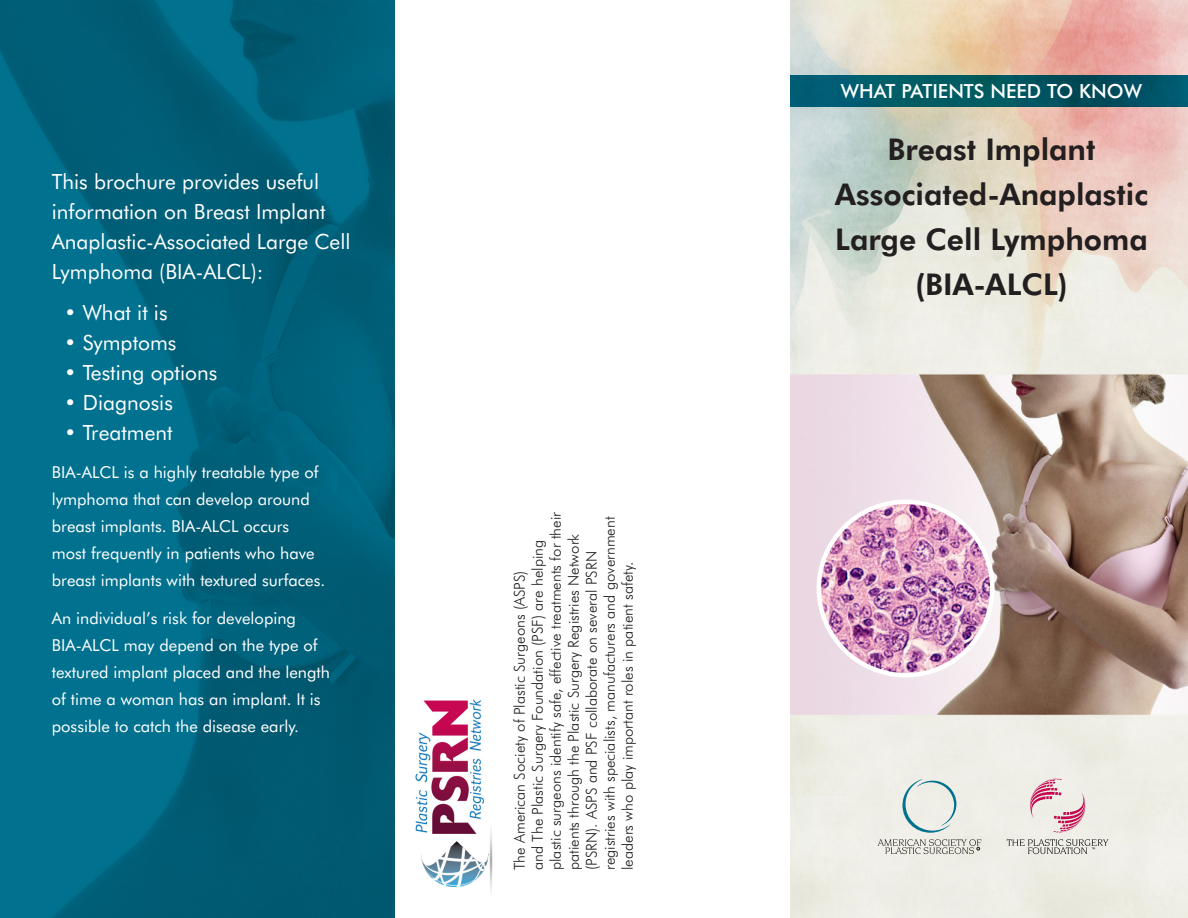
<style>
.page{position:relative;width:1188px;height:918px;background:#fff}
.page>*{position:absolute;margin:0;border:0;box-sizing:border-box;transform-origin:0 0}
.t1{font:800 30px/45px "Futura BT";color:#231f20;text-align:center}
.t2{font:21px/30px "Futura BT";color:#fff}
.t3{font:500 19.5px "Futura BT";color:#fff}
.t4{font:16.5px/27px "Futura BT";color:#fff}
.t5{font:300 15px/18px "Futura BT";color:#231f20}
</style>
<div class="page">
<img style="left:791px;top:0;width:397px;height:918px">
<img style="left:819px;top:502px;width:173px;height:173px;border-radius:87px">
<div style="left:817px;top:500px;width:178px;height:177px;border:4px solid #fff;border-radius:50%"></div>
<svg style="left:902px;top:779px;width:54px;height:54px"></svg>
<svg style="left:878px;top:839px;width:103px;height:15px"></svg>
<svg style="left:1023px;top:779px;width:69px;height:54px"></svg>
<svg style="left:1007px;top:839px;width:102px;height:15px"></svg>
<svg style="left:791px;top:75px;width:397px;height:31px;fill:#005b64"></svg>
<img style="left:415px;top:699px;width:78px;height:193px">
<img style="left:0;top:0;width:395px;height:918px">
<p class="t2" style="left:52px;top:167px;width:300px">This brochure provides useful information on Breast Implant<br>Anaplastic-Associated Large Cell<br>Lymphoma (BIA-ALCL):</p>
<p class="t2" style="left:64px;top:298px;width:105px">• What it is</p>
<p class="t2" style="left:64px;top:328px;width:114px">• Symptoms</p>
<p class="t2" style="left:64px;top:358px;width:155px">• Testing options</p>
<p class="t2" style="left:64px;top:388px;width:110px">• Diagnosis</p>
<p class="t2" style="left:64px;top:418px;width:110px">• Treatment</p>
<p class="t4" style="left:52px;top:459px;width:275px">BIA-ALCL is a highly treatable type of lymphoma that can develop around breast implants. BIA-ALCL occurs most frequently in patients who have breast implants with textured surfaces.</p>
<p class="t4" style="left:52px;top:604px;width:280px">An individual’s risk for developing BIA-ALCL may depend on the type of textured implant placed and the length of time a woman has an implant. It is possible to catch the disease early.</p>
<p class="t5" style="left:510px;top:870px;width:360px;rotate:-90deg">The American Society of Plastic Surgeons (ASPS)<br>and The Plastic Surgery Foundation (PSF) are helping plastic surgeons identify safe, effective treatments for their patients through the Plastic Surgery Registries Network (PSRN). ASPS and PSF collaborate on several PSRN registries with specialists, manufacturers and government leaders who play important roles in patient safety.</p>
<p class="t3" style="left:841px;top:80px;width:303px">WHAT PATIENTS NEED TO KNOW</p>
<p class="t1" style="left:835px;top:126px;width:315px">Breast Implant<br>Associated-Anaplastic<br>Large Cell Lymphoma (BIA-ALCL)</p>
</div>
